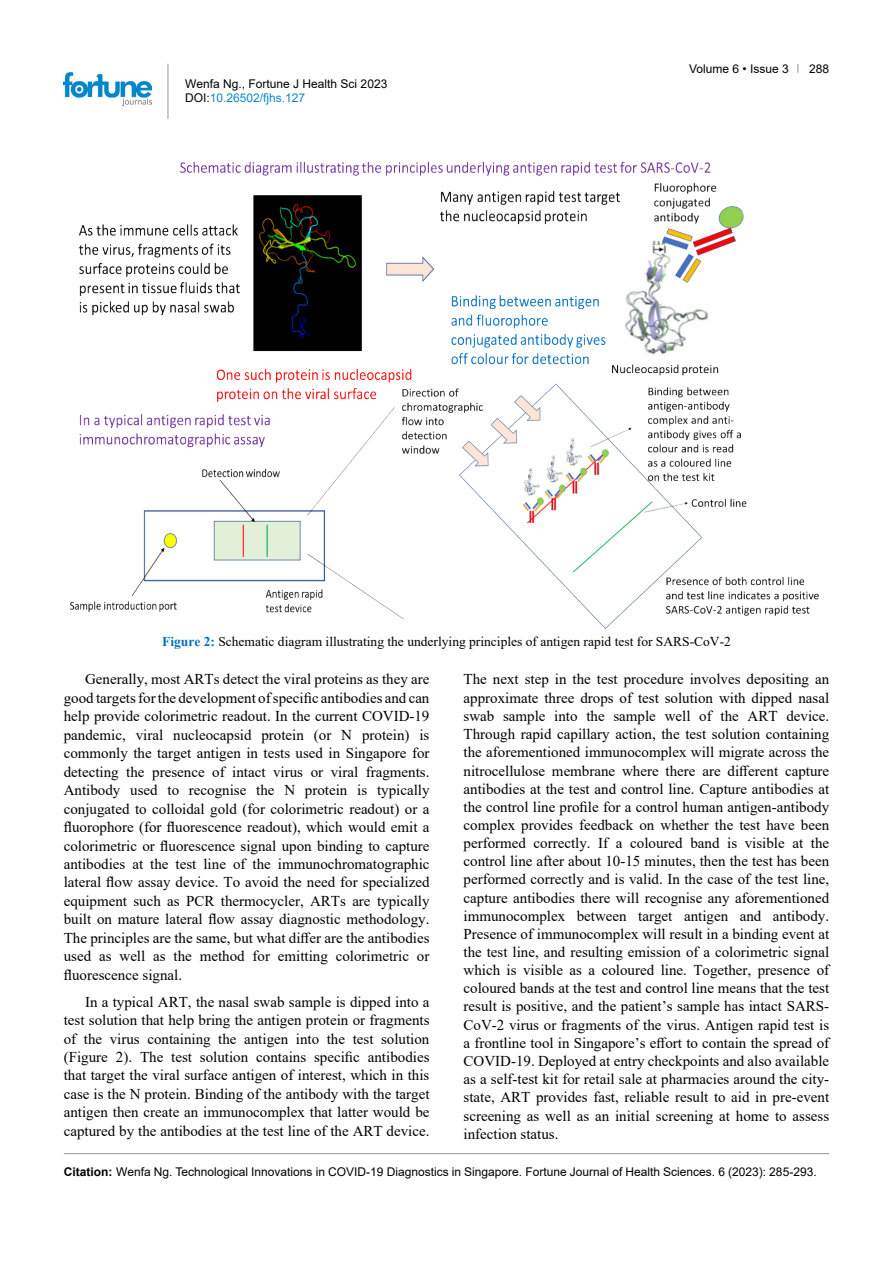
<style>
.page{position:relative;width:893px;height:1263px;background:#fff}
.page>*{position:absolute;margin:0;border:0;box-sizing:border-box;transform-origin:0 0}
.t1{font:15px/18.1px "Times New Roman";color:#000;text-align:justify}
.t2{font:13.5px "Times New Roman";color:#000}
.t3{font:12px/14.4px "Arial";color:#000}
.s1{color:#0a88ca}
.s2{font-weight:700;color:#0070c0}
.s3{font-weight:700}
</style>
<div class="page">
<hr style="left:168px;top:64px;width:1px;height:55px;background:#939598">
<img style="left:64px;top:72px;width:88px;height:33px">
<hr style="left:64px;top:1153px;width:765px;height:1px;background:#939598">
<img style="left:70px;top:161px;width:749px;height:467px">
<p class="t3" style="left:185px;top:76px;width:204px">Wenfa Ng., Fortune J Health Sci 2023<br>DOI:<span class="s1">10.26502/fjhs.127</span></p>
<p class="t3" style="left:689px;top:61px;width:101px">Volume 6 • Issue 3</p>
<p class="t3" style="left:809px;top:61px;width:22px">288</p>
<p class="t2" style="left:162px;top:632px;width:570px"><span class="s2">Figure 2:</span> Schematic diagram illustrating the underlying principles of antigen rapid test for SARS-CoV-2</p>
<p class="t1" style="left:64px;top:670px;width:367px;text-indent:21px">Generally, most ARTs detect the viral proteins as they are good targets for the development of specific antibodies and can help provide colorimetric readout. In the current COVID-19 pandemic, viral nucleocapsid protein (or N protein) is commonly the target antigen in tests used in Singapore for detecting the presence of intact virus or viral fragments.<br>Antibody used to recognise the N protein is typically conjugated to colloidal gold (for colorimetric readout) or a fluorophore (for fluorescence readout), which would emit a colorimetric or fluorescence signal upon binding to capture antibodies at the test line of the immunochromatographic lateral flow assay device. To avoid the need for specialized equipment such as PCR thermocycler, ARTs are typically built on mature lateral flow assay diagnostic methodology.<br>The principles are the same, but what differ are the antibodies used as well as the method for emitting colorimetric or fluorescence signal.</p>
<p class="t1" style="left:64px;top:992px;width:367px;text-indent:21px">In a typical ART, the nasal swab sample is dipped into a test solution that help bring the antigen protein or fragments of the virus containing the antigen into the test solution (Figure 2). The test solution contains specific antibodies that target the viral surface antigen of interest, which in this case is the N protein. Binding of the antibody with the target antigen then create an immunocomplex that latter would be captured by the antibodies at the test line of the ART device.</p>
<p class="t1" style="left:463px;top:670px;width:367px">The next step in the test procedure involves depositing an approximate three drops of test solution with dipped nasal swab sample into the sample well of the ART device.<br>Through rapid capillary action, the test solution containing the aforementioned immunocomplex will migrate across the nitrocellulose membrane where there are different capture antibodies at the test and control line. Capture antibodies at the control line profile for a control human antigen-antibody complex provides feedback on whether the test have been performed correctly. If a coloured band is visible at the control line after about 10-15 minutes, then the test has been performed correctly and is valid. In the case of the test line, capture antibodies there will recognise any aforementioned immunocomplex between target antigen and antibody.<br>Presence of immunocomplex will result in a binding event at the test line, and resulting emission of a colorimetric signal which is visible as a coloured line. Together, presence of coloured bands at the test and control line means that the test result is positive, and the patient’s sample has intact SARS-CoV-2 virus or fragments of the virus. Antigen rapid test is a frontline tool in Singapore’s effort to contain the spread of COVID-19. Deployed at entry checkpoints and also available as a self-test kit for retail sale at pharmacies around the city&shy;state, ART provides fast, reliable result to aid in pre-event screening as well as an initial screening at home to assess infection status.</p>
<p class="t3" style="left:64px;top:1164px;width:754px"><span class="s3">Citation:</span> Wenfa Ng. Technological Innovations in COVID-19 Diagnostics in Singapore. Fortune Journal of Health Sciences. 6 (2023): 285-293.</p>
</div>
